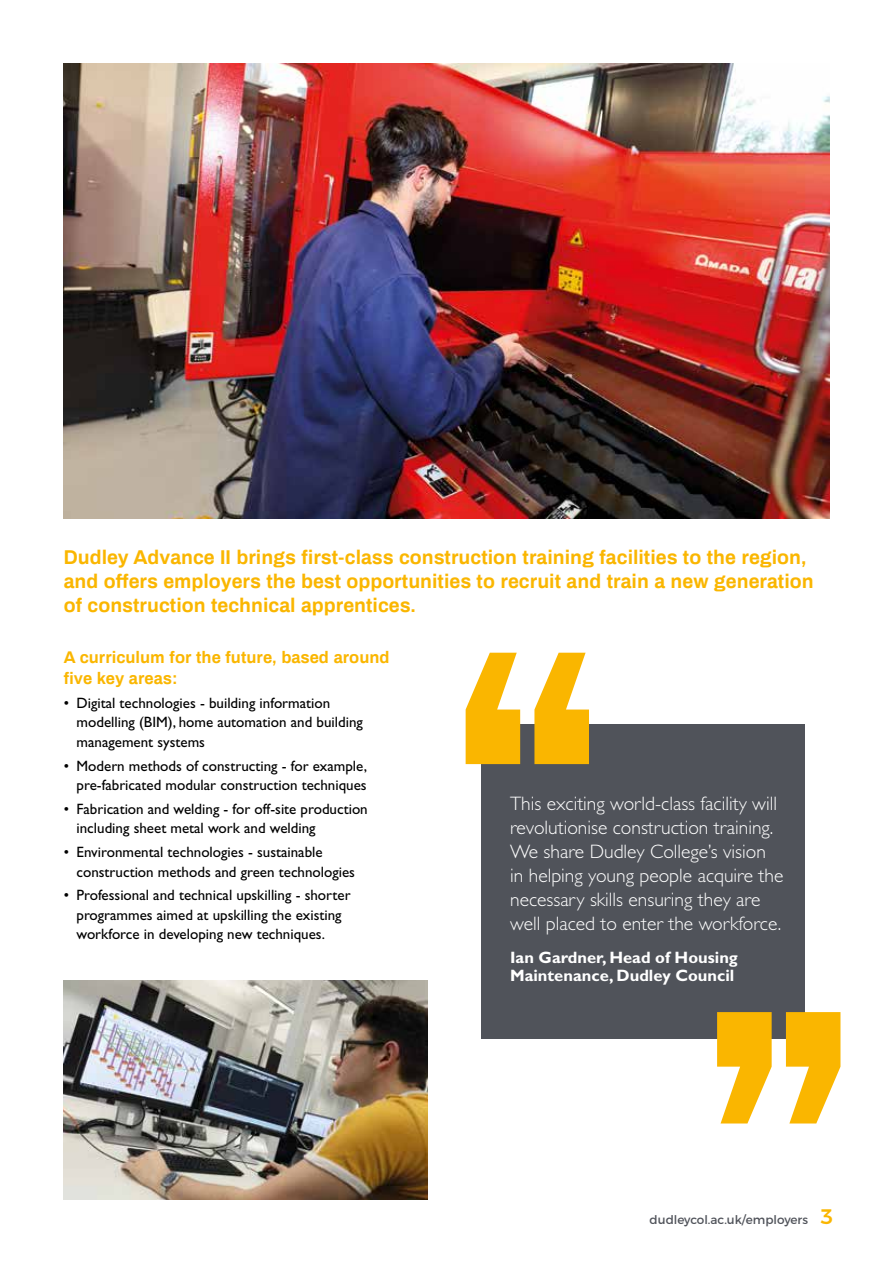
<style>
.page{position:relative;width:893px;height:1263px;background:#fff}
.page>*{position:absolute;margin:0;border:0;box-sizing:border-box;transform-origin:0 0}
.t1{font:300 19.5px/24px "Gill Sans";color:#fff}
.t2{font:700 19.5px/24px "Archivo";color:#fab600}
.t3{font:700 16.5px/18px "Gill Sans";color:#fff}
.t4{font:700 16.5px/21px "Archivo";color:#fab600}
.t5{font:15px/19.5px "Gill Sans";color:#000}
.t6{font:12px "Montserrat";color:#50535a}
.s1{font-weight:500;font-size:21px;color:#fab600}
</style>
<div class="page">
<img style="left:64px;top:64px;width:765px;height:455px">
<img style="left:64px;top:980px;width:363px;height:219px">
<div style="left:481px;top:724px;width:323px;height:315px;background:#50535a"></div>
<svg style="left:786px;top:1012px;width:54px;height:111px"></svg>
<svg style="left:717px;top:1012px;width:55px;height:111px"></svg>
<svg style="left:466px;top:653px;width:54px;height:111px"></svg>
<svg style="left:534px;top:653px;width:55px;height:111px"></svg>
<h1 class="t2" style="left:64px;top:544px;width:751px">Dudley Advance II brings first-class construction training facilities to the region, and offers employers the best opportunities to recruit and train a new generation of construction technical apprentices.</h1>
<p class="t4" style="left:64px;top:646px;width:327px">A curriculum for the future, based around five key areas:</p>
<p class="t5" style="left:77px;top:693px;width:288px;text-indent:-13px">• Digital technologies - building information modelling (BIM), home automation and building management systems</p>
<p class="t5" style="left:64px;top:756px;width:305px;text-align:right">• Modern methods of constructing - for example, pre-fabricated modular construction techniques</p>
<p class="t5" style="left:77px;top:799px;width:293px;text-indent:-13px">• Fabrication and welding - for off-site production including sheet metal work and welding</p>
<p class="t5" style="left:77px;top:842px;width:280px;text-indent:-13px">• Environmental technologies - sustainable construction methods and green technologies</p>
<p class="t5" style="left:77px;top:885px;width:276px;text-indent:-13px">• Professional and technical upskilling - shorter programmes aimed at upskilling the existing workforce in developing new techniques.</p>
<h1 class="t1" style="left:510px;top:792px;width:275px">This exciting world-class facility will revolutionise construction training.<br>We share Dudley College’s vision in helping young people acquire the necessary skills ensuring they are well placed to enter the workforce.</h1>
<p class="t3" style="left:510px;top:948px;width:229px">Ian Gardner, Head of Housing<br>Maintenance, Dudley Council</p>
<p class="t6" style="left:650px;top:1210px;width:185px">dudleycol.ac.uk/employers <span class="s1">3</span></p>
</div>
